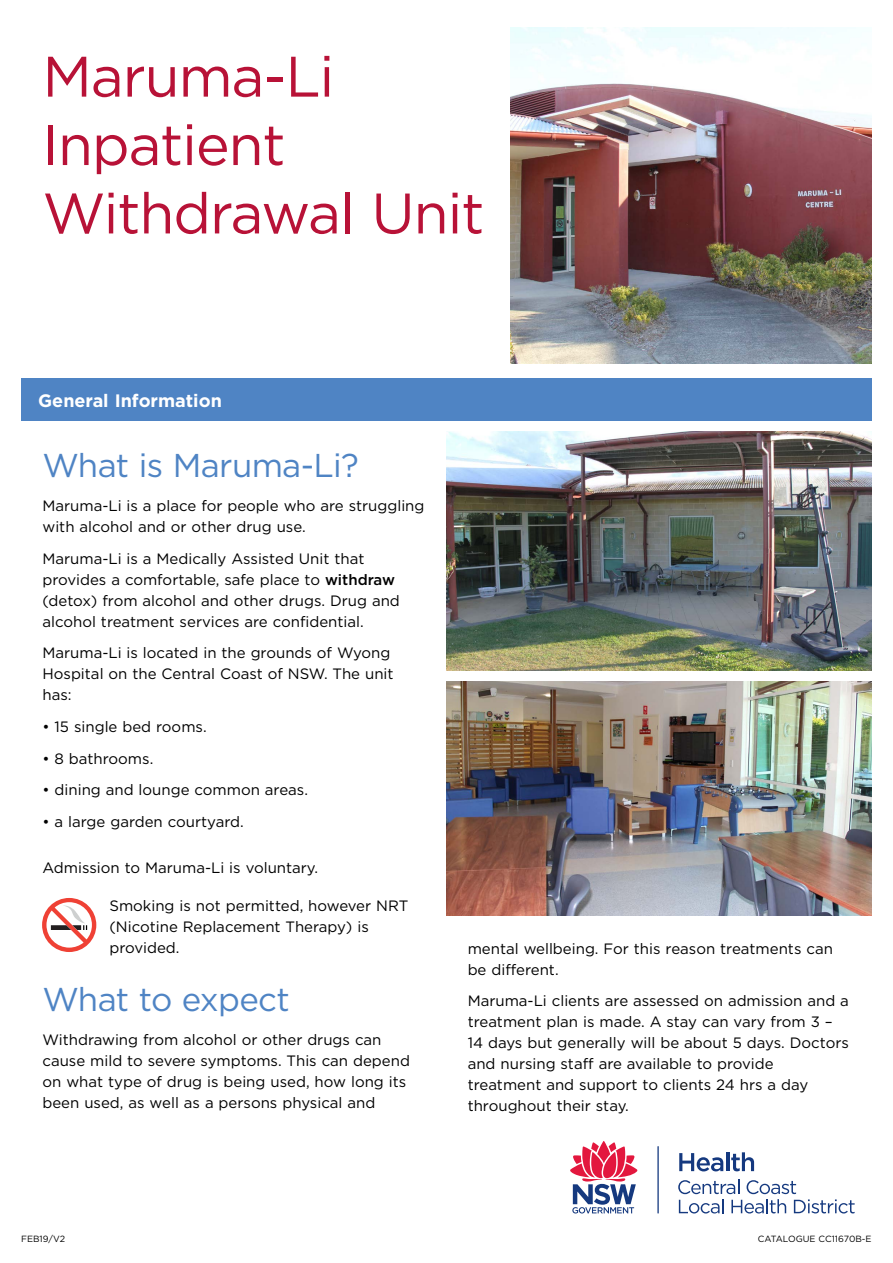
<style>
.page{position:relative;width:893px;height:1263px;background:#fff}
.page>*{position:absolute;margin:0;border:0;box-sizing:border-box;transform-origin:0 0}
.Title_page_-_h1{font:57px/68.4px "Gotham";letter-spacing:-.02em;color:#b81237}
.t1{font:33px "Gotham";letter-spacing:-.02em;color:#4f84c4}
.Title_page_-_h2{font:700 18px "Gotham";color:#fff}
.Body{font:15px/21px "Gotham";color:#000}
.t2{font:9px "Gotham";color:#000}
.s1{font-weight:500}
</style>
<div class="page">
<div style="left:21px;top:378px;width:851px;height:43px;background:#4f84c4"></div>
<img style="left:511px;top:28px;width:361px;height:336px">
<hr style="left:657px;top:1146px;width:2px;height:67px;background:#15397f">
<svg style="left:570px;top:1141px;width:68px;height:72px"></svg>
<svg style="left:679px;top:1153px;width:44px;height:18px"></svg>
<hr style="left:726px;top:1152px;width:3px;height:19px;background:#15397f">
<svg style="left:731px;top:1152px;width:23px;height:19px"></svg>
<svg style="left:678px;top:1180px;width:177px;height:33px"></svg>
<svg style="left:40px;top:895px;width:59px;height:59px"></svg>
<div style="left:42px;top:898px;width:54px;height:54px;background:#ef4135;border-radius:50%"></div>
<svg style="left:46px;top:902px;width:46px;height:46px"></svg>
<img style="left:446px;top:432px;width:426px;height:238px">
<img style="left:446px;top:681px;width:426px;height:234px">
<h1 class="Title_page_-_h1" style="left:42px;top:41px;width:443px">Maruma-Li<br>Inpatient<br>Withdrawal Unit</h1>
<h2 class="Title_page_-_h2" style="left:38px;top:389px;width:185px">General Information</h2>
<h1 class="t1" style="left:42px;top:444px;width:318px">What is Maruma-Li?</h1>
<p class="Body" style="left:42px;top:495px;width:384px">Maruma-Li is a place for people who are struggling with alcohol and or other drug use.</p>
<p class="Body" style="left:42px;top:547px;width:359px">Maruma-Li is a Medically Assisted Unit that provides a comfortable, safe place to <span class="s1">withdraw </span>(detox) from alcohol and other drugs. Drug and alcohol treatment services are confidential.</p>
<p class="Body" style="left:42px;top:642px;width:353px">Maruma-Li is located in the grounds of Wyong<br>Hospital on the Central Coast of NSW. The unit has:</p>
<p class="Body" style="left:42px;top:716px;width:166px">• 15 single bed rooms.</p>
<p class="Body" style="left:42px;top:747px;width:112px">• 8 bathrooms.</p>
<p class="Body" style="left:42px;top:779px;width:267px">• dining and lounge common areas.</p>
<p class="Body" style="left:42px;top:811px;width:203px">• a large garden courtyard.</p>
<p class="Body" style="left:42px;top:857px;width:277px">Admission to Maruma-Li is voluntary.</p>
<p class="Body" style="left:109px;top:895px;width:300px">Smoking is not permitted, however NRT (Nicotine Replacement Therapy) is provided.</p>
<h1 class="t1" style="left:42px;top:979px;width:249px">What to expect</h1>
<p class="Body" style="left:42px;top:1029px;width:369px">Withdrawing from alcohol or other drugs can cause mild to severe symptoms. This can depend on what type of drug is being used, how long its been used, as well as a persons physical and</p>
<p class="Body" style="left:468px;top:938px;width:367px">mental wellbeing. For this reason treatments can be different.</p>
<p class="Body" style="left:468px;top:990px;width:383px">Maruma-Li clients are assessed on admission and a treatment plan is made. A stay can vary from 3 – 14 days but generally will be about 5 days. Doctors and nursing staff are available to provide treatment and support to clients 24 hrs a day throughout their stay.</p>
<p class="t2" style="left:21px;top:1233px;width:45px">FEB19/V2</p>
<p class="t2" style="left:758px;top:1233px;width:115px">CATALOGUE CC11670B-E</p>
</div>
